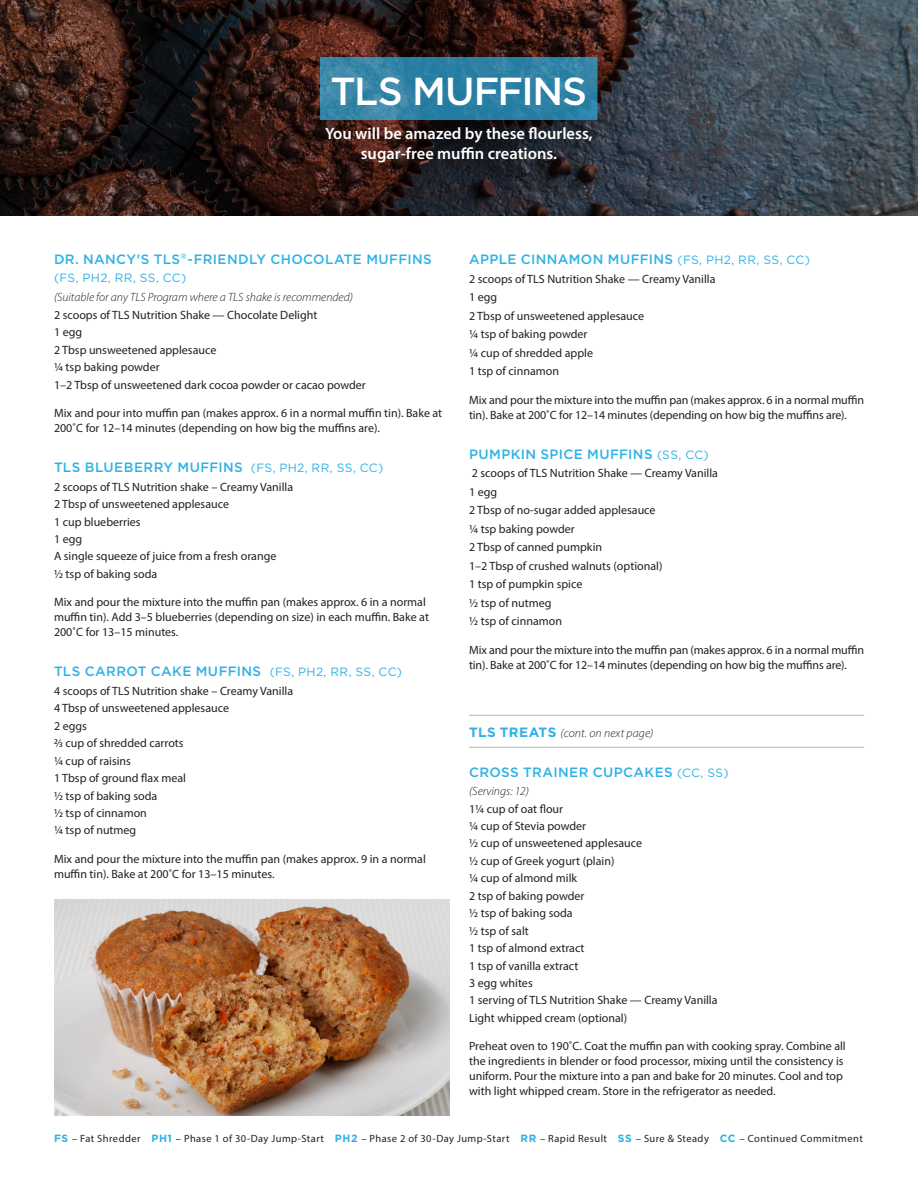
<style>
.page{position:relative;width:918px;height:1188px;background:#fff}
.page>*{position:absolute;margin:0;border:0;box-sizing:border-box;transform-origin:0 0}
.t1{font:500 39px "Gotham";letter-spacing:-.03em;color:#fff}
.t2{font:600 16.5px/19.8px "Myriad Pro";color:#fff;text-align:center}
.t3{font:500 13.5px "Gotham";letter-spacing:.03em;color:#2fb1e6}
.t4{font:12px/15px "Myriad Pro";color:#231f20}
.t5{font:italic 300 12px "Myriad Pro";color:#231f20}
.t6{font:12px "Gotham";letter-spacing:.03em;color:#2fb1e6}
.t7{font:10.5px "Myriad Pro";letter-spacing:.04em;color:#231f20}
.s1{font-weight:400;font-size:12px}
.s2{font-family:"Gotham";font-weight:700;font-style:normal;font-size:13.5px;color:#2fb1e6}
.s3{font-family:"Gotham";font-weight:700;color:#2fb1e6}
</style>
<div class="page">
<svg style="left:0;top:0;width:918px;height:216px;background:#342d2f"></svg>
<hr style="left:469px;top:715px;width:395px;height:1px;background:#97999c">
<hr style="left:469px;top:747px;width:395px;height:1px;background:#97999c">
<svg style="left:321px;top:57px;width:276px;height:62px;background:#3082a6"></svg>
<img style="left:54px;top:900px;width:395px;height:216px">
<p class="t1" style="left:331px;top:69px;width:258px">TLS MUFFINS</p>
<p class="t2" style="left:325px;top:123px;width:269px">You will be amazed by these flourless, sugar-free muffin creations.</p>
<p class="t3" style="left:54px;top:252px;width:379px">DR. NANCY'S TLS<sup>®</sup>-FRIENDLY CHOCOLATE MUFFINS</p>
<p class="t6" style="left:54px;top:271px;width:134px">(FS, PH2, RR, SS, CC)</p>
<p class="t5" style="left:54px;top:289px;width:300px">(Suitable for any TLS Program where a TLS shake is recommended)</p>
<p class="t4" style="left:54px;top:307px;width:265px">2 scoops of TLS Nutrition Shake — Chocolate Delight</p>
<p class="t4" style="left:54px;top:325px;width:30px">1 egg</p>
<p class="t4" style="left:54px;top:342px;width:164px">2 Tbsp unsweetened applesauce</p>
<p class="t4" style="left:54px;top:360px;width:107px">1/4 tsp baking powder</p>
<p class="t4" style="left:54px;top:377px;width:313px">1–2 Tbsp of unsweetened dark cocoa powder or cacao powder</p>
<p class="t4" style="left:54px;top:406px;width:390px">Mix and pour into muffin pan (makes approx. 6 in a normal muffin tin). Bake at<br>200˚C for 12–14 minutes (depending on how big the muffins are).</p>
<p class="t3" style="left:54px;top:460px;width:331px">TLS BLUEBERRY MUFFINS <span class="s1">(FS, PH2, RR, SS, CC)</span></p>
<p class="t4" style="left:54px;top:479px;width:241px">2 scoops of TLS Nutrition shake – Creamy Vanilla</p>
<p class="t4" style="left:54px;top:496px;width:177px">2 Tbsp of unsweetened applesauce</p>
<p class="t4" style="left:54px;top:514px;width:88px">1 cup blueberries</p>
<p class="t4" style="left:54px;top:531px;width:30px">1 egg</p>
<p class="t4" style="left:54px;top:549px;width:224px">A single squeeze of juice from a fresh orange</p>
<p class="t4" style="left:54px;top:566px;width:105px">½ tsp of baking soda</p>
<p class="t4" style="left:54px;top:595px;width:376px">Mix and pour the mixture into the muffin pan (makes approx. 6 in a normal muffin tin). Add 3–5 blueberries (depending on size) in each muffin. Bake at<br>200˚C for 13–15 minutes.</p>
<p class="t3" style="left:54px;top:664px;width:350px">TLS CARROT CAKE MUFFINS <span class="s1">(FS, PH2, RR, SS, CC)</span></p>
<p class="t4" style="left:54px;top:683px;width:241px">4 scoops of TLS Nutrition shake – Creamy Vanilla</p>
<p class="t4" style="left:54px;top:701px;width:177px">4 Tbsp of unsweetened applesauce</p>
<p class="t4" style="left:54px;top:718px;width:34px">2 eggs</p>
<p class="t4" style="left:54px;top:736px;width:131px">2/3 cup of shredded carrots</p>
<p class="t4" style="left:54px;top:753px;width:79px">¼ cup of raisins</p>
<p class="t4" style="left:54px;top:770px;width:134px">1 Tbsp of ground flax meal</p>
<p class="t4" style="left:54px;top:788px;width:105px">½ tsp of baking soda</p>
<p class="t4" style="left:54px;top:805px;width:94px">½ tsp of cinnamon</p>
<p class="t4" style="left:54px;top:823px;width:84px">¼ tsp of nutmeg</p>
<p class="t4" style="left:54px;top:851px;width:373px">Mix and pour the mixture into the muffin pan (makes approx. 9 in a normal muffin tin). Bake at 200˚C for 13–15 minutes.</p>
<p class="t3" style="left:469px;top:252px;width:342px">APPLE CINNAMON MUFFINS <span class="s1">(FS, PH2, RR, SS, CC)</span></p>
<p class="t4" style="left:469px;top:271px;width:248px">2 scoops of TLS Nutrition Shake — Creamy Vanilla</p>
<p class="t4" style="left:469px;top:289px;width:30px">1 egg</p>
<p class="t4" style="left:469px;top:308px;width:177px">2 Tbsp of unsweetened applesauce</p>
<p class="t4" style="left:469px;top:326px;width:120px">1/4 tsp of baking powder</p>
<p class="t4" style="left:469px;top:345px;width:126px">¼ cup of shredded apple</p>
<p class="t4" style="left:469px;top:363px;width:91px">1 tsp of cinnamon</p>
<p class="t4" style="left:469px;top:392px;width:396px">Mix and pour the mixture into the muffin pan (makes approx. 6 in a normal muffin tin). Bake at 200˚C for 12–14 minutes (depending on how big the muffins are).</p>
<p class="t3" style="left:469px;top:446px;width:241px">PUMPKIN SPICE MUFFINS <span class="s1">(SS, CC)</span></p>
<p class="t4" style="left:472px;top:465px;width:248px">2 scoops of TLS Nutrition Shake — Creamy Vanilla</p>
<p class="t4" style="left:469px;top:484px;width:30px">1 egg</p>
<p class="t4" style="left:469px;top:502px;width:188px">2 Tbsp of no-sugar added applesauce</p>
<p class="t4" style="left:469px;top:521px;width:107px">1/4 tsp baking powder</p>
<p class="t4" style="left:469px;top:539px;width:135px">2 Tbsp of canned pumpkin</p>
<p class="t4" style="left:469px;top:558px;width:195px">1–2 Tbsp of crushed walnuts (optional)</p>
<p class="t4" style="left:469px;top:576px;width:115px">1 tsp of pumpkin spice</p>
<p class="t4" style="left:469px;top:595px;width:84px">½ tsp of nutmeg</p>
<p class="t4" style="left:469px;top:613px;width:94px">½ tsp of cinnamon</p>
<p class="t4" style="left:469px;top:642px;width:396px">Mix and pour the mixture into the muffin pan (makes approx. 6 in a normal muffin tin). Bake at 200˚C for 12–14 minutes (depending on how big the muffins are).</p>
<p class="t5" style="left:469px;top:726px;width:186px"><span class="s2">TLS TREATS</span> (cont. on next page)</p>
<p class="t3" style="left:469px;top:764px;width:261px">CROSS TRAINER CUPCAKES <span class="s1">(CC, SS)</span></p>
<p class="t5" style="left:469px;top:784px;width:61px">(Servings: 12)</p>
<p class="t4" style="left:469px;top:801px;width:96px">1¼ cup of oat flour</p>
<p class="t4" style="left:469px;top:818px;width:119px">1/4 cup of Stevia powder</p>
<p class="t4" style="left:469px;top:836px;width:175px">½ cup of unsweetened applesauce</p>
<p class="t4" style="left:469px;top:853px;width:147px">½ cup of Greek yogurt (plain)</p>
<p class="t4" style="left:469px;top:871px;width:110px">¼ cup of almond milk</p>
<p class="t4" style="left:469px;top:888px;width:117px">2 tsp of baking powder</p>
<p class="t4" style="left:469px;top:906px;width:105px">½ tsp of baking soda</p>
<p class="t4" style="left:469px;top:923px;width:61px">½ tsp of salt</p>
<p class="t4" style="left:469px;top:940px;width:117px">1 tsp of almond extract</p>
<p class="t4" style="left:469px;top:958px;width:111px">1 tsp of vanilla extract</p>
<p class="t4" style="left:469px;top:975px;width:65px">3 egg whites</p>
<p class="t4" style="left:469px;top:993px;width:250px">1 serving of TLS Nutrition Shake — Creamy Vanilla</p>
<p class="t4" style="left:469px;top:1010px;width:159px">Light whipped cream (optional)</p>
<p class="t4" style="left:469px;top:1039px;width:378px">Preheat oven to 190˚C. Coat the muffin pan with cooking spray. Combine all the ingredients in blender or food processor, mixing until the consistency is uniform. Pour the mixture into a pan and bake for 20 minutes. Cool and top with light whipped cream. Store in the refrigerator as needed.</p>
<p class="t7" style="left:54px;top:1132px;width:810px"><span class="s3">FS</span> – Fat Shredder <span class="s3">PH1</span> – Phase 1 of 30-Day Jump-Start <span class="s3">PH2</span> – Phase 2 of 30-Day Jump-Start <span class="s3">RR</span> – Rapid Result <span class="s3">SS</span> – Sure &amp; Steady <span class="s3">CC</span> – Continued Commitment</p>
</div>
